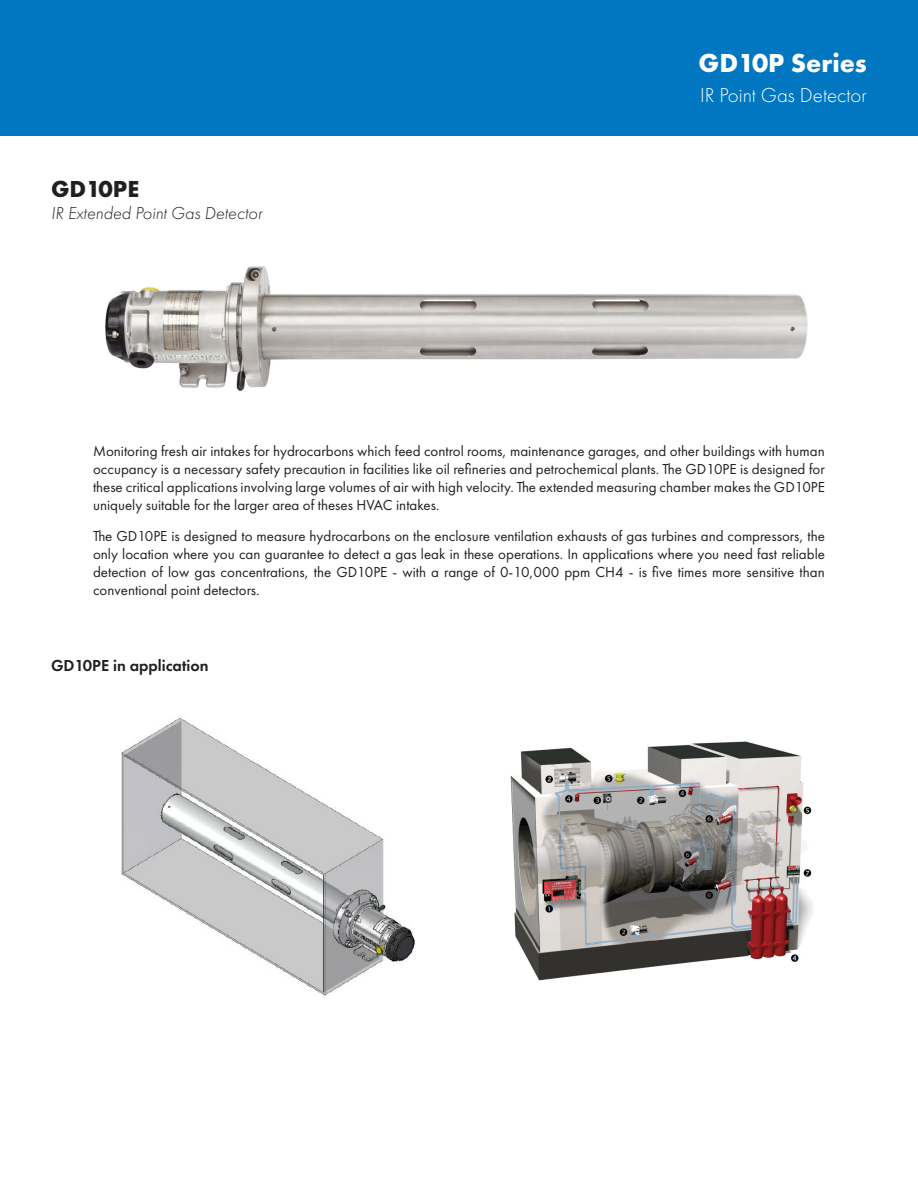
<style>
.page{position:relative;width:918px;height:1188px;background:#fff}
.page>*{position:absolute;margin:0;border:0;box-sizing:border-box;transform-origin:0 0}
.t1{font:700 27px "Futura PT";color:#fff}
.t2{font:700 24px "Futura PT";color:#231f20}
.t3{font:300 21px "Futura PT";color:#fff}
.t4{font:italic 300 18px "Futura PT";color:#231f20}
.t5{font:600 16.5px "Futura PT";color:#231f20}
.t6{font:15px/18px "Futura PT";color:#231f20;text-align:justify}
</style>
<div class="page">
<div style="left:0;top:0;width:918px;height:136px;background:#0077c0"></div>
<img style="left:105px;top:266px;width:703px;height:126px">
<img style="left:510px;top:741px;width:303px;height:240px">
<img style="left:121px;top:718px;width:294px;height:278px">
<p class="t2" style="left:51px;top:174px;width:90px">GD10PE</p>
<p class="t4" style="left:51px;top:202px;width:213px">IR Extended Point Gas Detector</p>
<p class="t1" style="left:699px;top:45px;width:170px">GD10P Series</p>
<p class="t3" style="left:700px;top:83px;width:168px">IR Point Gas Detector</p>
<p class="t6" style="left:93px;top:442px;width:733px">Monitoring fresh air intakes for hydrocarbons which feed control rooms, maintenance garages, and other buildings with human occupancy is a necessary safety precaution in facilities like oil refineries and petrochemical plants. The GD10PE is designed for these critical applications involving large volumes of air with high velocity. The extended measuring chamber makes the GD10PE uniquely suitable for the larger area of theses HVAC intakes.</p>
<p class="t6" style="left:93px;top:527px;width:733px">The GD10PE is designed to measure hydrocarbons on the enclosure ventilation exhausts of gas turbines and compressors, the only location where you can guarantee to detect a gas leak in these operations. In applications where you need fast reliable detection of low gas concentrations, the GD10PE - with a range of 0-10,000 ppm CH4 - is five times more sensitive than conventional point detectors.</p>
<p class="t5" style="left:51px;top:655px;width:159px">GD10PE in application</p>
</div>
